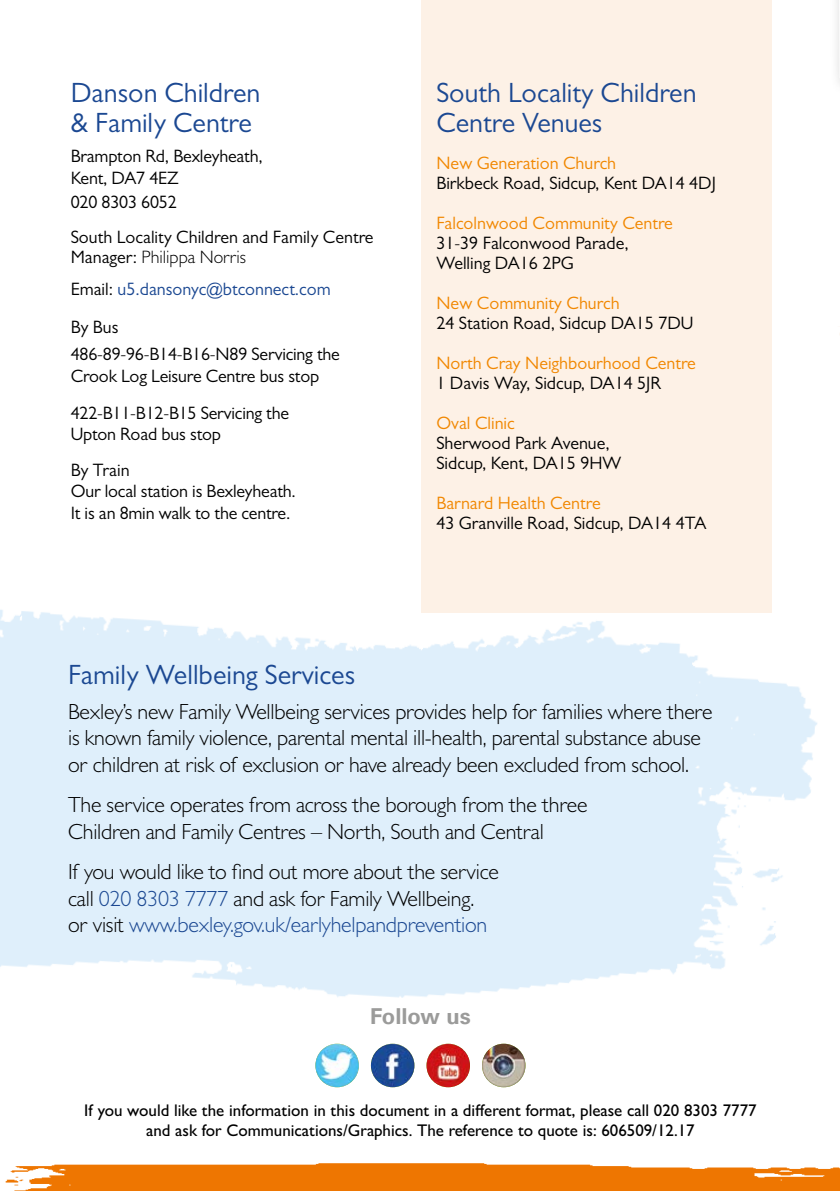
<style>
.page{position:relative;width:840px;height:1191px;background:#fff}
.page>*{position:absolute;margin:0;border:0;box-sizing:border-box;transform-origin:0 0}
.t1{font:28px/30px "Gill Sans MT Std";color:#1b4892}
.t2{font:300 22px/26.4px "Gill Sans MT Std";letter-spacing:-.01em;color:#000}
.t3{font:700 22px "Univers LT";color:#9b9b9a}
.t4{font:18px/21.6px "Gill Sans MT Std";letter-spacing:-.01em;color:#000}
.t5{font:18px "Gill Sans MT Std";color:#f18700}
.t6{font:18px/32px "Gill Sans MT Std";color:#1b4892}
.t7{font:500 17px/20.4px "Gill Sans MT Std";color:#000;text-align:center}
.s1{color:#000}
.s2{font-weight:300;color:#000}
.s3{color:#1b4892}
</style>
<div class="page">
<img style="left:771px;top:198px;width:1px;height:212px">
<img style="left:0;top:410px;width:817px;height:669px">
<div style="left:421px;top:0;width:350px;height:612px;background:#fdf1e6"></div>
<img style="left:315px;top:1043px;width:44px;height:44px;border-radius:22px">
<img style="left:426px;top:1043px;width:43px;height:44px;border-radius:22px">
<img style="left:481px;top:1043px;width:44px;height:44px;border-radius:22px">
<img style="left:371px;top:1043px;width:43px;height:44px;border-radius:22px">
<img style="left:5px;top:1163px;width:834px;height:28px">
<svg style="left:838px;top:0;width:1px;height:80px"></svg>
<h1 class="t1" style="left:71px;top:78px;width:191px">Danson Children &amp; Family Centre</h1>
<p class="t4" style="left:71px;top:145px;width:193px">Brampton Rd, Bexleyheath,<br>Kent, DA7 4EZ</p>
<p class="t4" style="left:71px;top:185px;width:304px;line-height:34.8px">020 8303 6052<br>South Locality Children and Family Centre</p>
<p class="t6" style="left:71px;top:241px;width:261px"><span class="s1">Manager:</span> <span class="s2">Philippa Norris<br></span><span class="s1">Email:</span> u5.dansonyc@btconnect.com</p>
<p class="t4" style="left:71px;top:313px;width:270px;line-height:27.2px">By Bus<br>486-89-96-B14-B16-N89 Servicing the</p>
<p class="t4" style="left:71px;top:357px;width:250px;line-height:36.8px">Crook Log Leisure Centre bus stop<br>422-B11-B12-B15 Servicing the</p>
<p class="t4" style="left:71px;top:416px;width:152px;line-height:35.4px">Upton Road bus stop<br>By Train</p>
<p class="t4" style="left:71px;top:480px;width:226px">Our local station is Bexleyheath.<br>It is an 8min walk to the centre.</p>
<h1 class="t1" style="left:436px;top:78px;width:261px">South Locality Children<br>Centre Venues</h1>
<p class="t5" style="left:436px;top:152px;width:181px">New Generation Church</p>
<p class="t4" style="left:436px;top:172px;width:281px">Birkbeck Road, Sidcup, Kent DA14 4DJ</p>
<p class="t5" style="left:436px;top:212px;width:238px">Falcolnwood Community Centre</p>
<p class="t4" style="left:436px;top:232px;width:194px;line-height:20px">31-39 Falconwood Parade,<br>Welling DA16 2PG</p>
<p class="t5" style="left:436px;top:292px;width:185px">New Community Church</p>
<p class="t4" style="left:436px;top:312px;width:258px">24 Station Road, Sidcup DA15 7DU</p>
<p class="t5" style="left:436px;top:352px;width:261px">North Cray Neighbourhood Centre</p>
<p class="t4" style="left:436px;top:372px;width:226px">1 Davis Way, Sidcup, DA14 5JR</p>
<p class="t5" style="left:436px;top:412px;width:80px">Oval Clinic</p>
<p class="t4" style="left:436px;top:432px;width:186px;line-height:20px">Sherwood Park Avenue,<br>Sidcup, Kent, DA15 9HW</p>
<p class="t5" style="left:436px;top:492px;width:166px">Barnard Health Centre</p>
<p class="t4" style="left:436px;top:512px;width:271px">43 Granville Road, Sidcup, DA14 4TA</p>
<h1 class="t1" style="left:68px;top:659px;width:288px">Family Wellbeing Services</h1>
<p class="t2" style="left:68px;top:698px;width:645px">Bexley’s new Family Wellbeing services provides help for families where there is known family violence, parental mental ill-health, parental substance abuse or children at risk of exclusion or have already been excluded from school.</p>
<p class="t2" style="left:68px;top:791px;width:520px">The service operates from across the borough from the three<br>Children and Family Centres – North, South and Central</p>
<p class="t2" style="left:68px;top:858px;width:432px">If you would like to find out more about the service call <span class="s3">020 8303 7777</span> and ask for Family Wellbeing. or visit <span class="s3">www.bexley.gov.uk/earlyhelpandprevention</span></p>
<p class="t3" style="left:370px;top:1003px;width:102px">Follow us</p>
<p class="t7" style="left:84px;top:1099px;width:673px">If you would like the information in this document in a different format, please call 020 8303 7777 and ask for Communications/Graphics. The reference to quote is: 606509/12.17</p>
</div>
